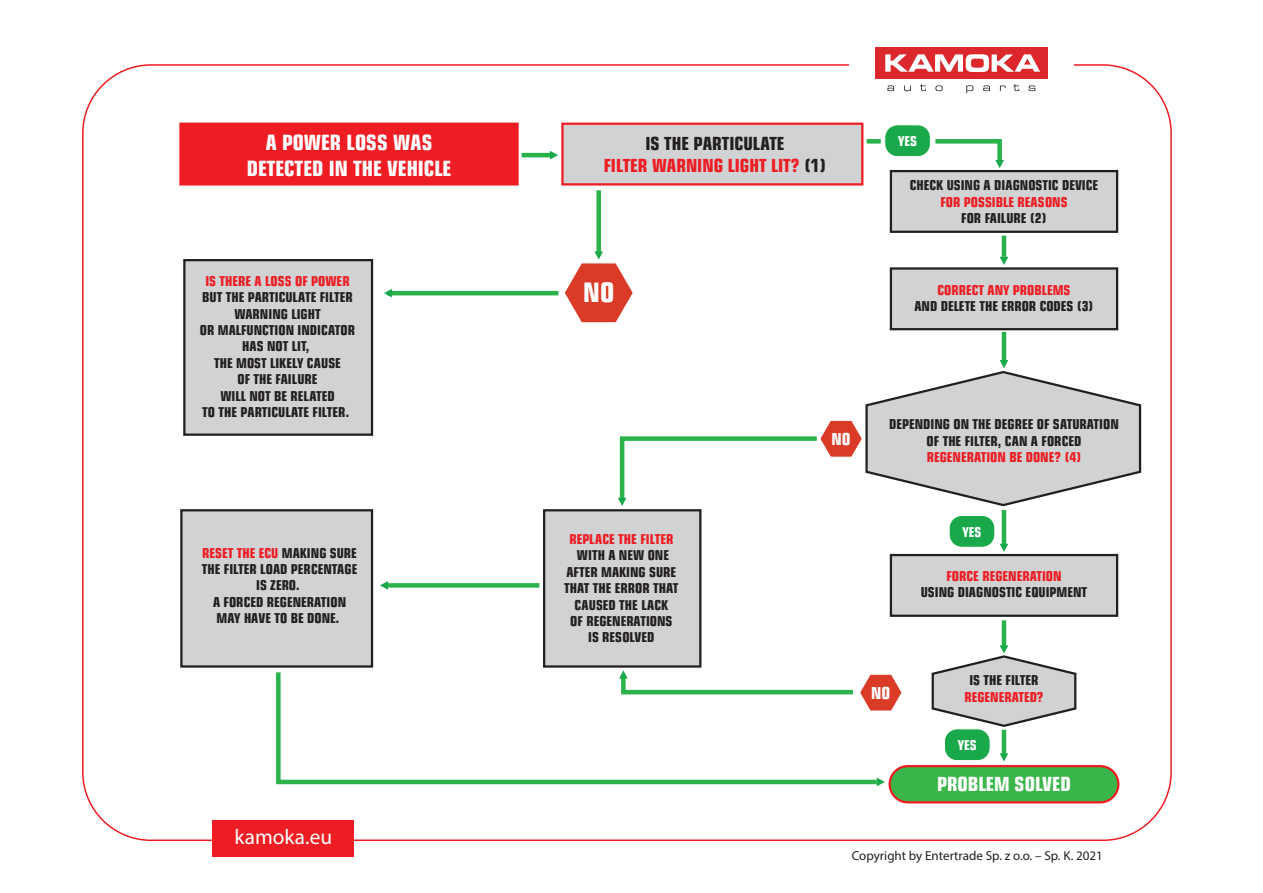
<style>
.page{position:relative;width:1263px;height:893px;background:#fff}
.page>*{position:absolute;margin:0;border:0;box-sizing:border-box;transform-origin:0 0}
.t1{font:700 27.15px "Square 721 Cn EU";color:#fff}
.t2{font:21.3px "Myriad Pro";color:#fff}
.t3{font:700 21.15px/25.5px "Square 721 Cn EU";color:#fff;text-align:center}
.t4{font:700 19.65px "Square 721 Cn EU";color:#fff}
.t5{font:700 18.15px/21.9px "Square 721 Cn EU";color:#ee1d23;text-align:center}
.t6{font:700 16.65px "Square 721 Cn EU";color:#fff}
.t7{font:700 13.8px/16.5px "Square 721 Cn EU";color:#231f20;text-align:center}
.t8{font:700 13.8px "Square 721 Cn EU";color:#ee1d23}
.t9{font:700 13.8px "Square 721 Cn EU";color:#fff}
.t10{font:13.05px "Myriad Pro";color:#231f20}
.s1{color:#231f20}
.s2{color:#ee1d23}
</style>
<div class="page">
<div style="left:179px;top:123px;width:340px;height:63px;background:#ee1d23;border:2px solid #ee1d23"></div>
<div style="left:561px;top:123px;width:302px;height:63px;background:#d1d2d4;border:2px solid #ee1d23"></div>
<div style="left:890px;top:170px;width:228px;height:63px;background:#d1d2d4;border:2px solid #231f20"></div>
<div style="left:890px;top:267px;width:228px;height:63px;background:#d1d2d4;border:2px solid #231f20"></div>
<div style="left:890px;top:554px;width:228px;height:63px;background:#d1d2d4;border:2px solid #231f20"></div>
<div style="left:183px;top:259px;width:190px;height:177px;background:#d1d2d4;border:2px solid #231f20"></div>
<div style="left:180px;top:509px;width:193px;height:159px;background:#d1d2d4;border:2px solid #231f20"></div>
<div style="left:543px;top:509px;width:158px;height:159px;background:#d1d2d4;border:2px solid #231f20"></div>
<div style="left:949px;top:515px;width:46px;height:32px;background:#1aa94a;border-radius:13px"></div>
<div style="left:949px;top:515px;width:46px;height:33px;border:1px solid #fff;border-radius:13px"></div>
<div style="left:944px;top:729px;width:46px;height:32px;background:#1aa94a;border-radius:13px"></div>
<div style="left:944px;top:728px;width:46px;height:33px;border:1px solid #fff;border-radius:13px"></div>
<hr style="left:1002px;top:236px;width:4px;height:21px;background:#2ab34b">
<svg style="left:1000px;top:257px;width:8px;height:8px"></svg>
<hr style="left:1002px;top:332px;width:4px;height:32px;background:#2ab34b">
<hr style="left:1002px;top:510px;width:4px;height:36px;background:#2ab34b">
<svg style="left:1000px;top:544px;width:8px;height:8px"></svg>
<div style="left:890px;top:766px;width:228px;height:36px;background:#3ab54a;border-radius:18px"></div>
<div style="left:888px;top:765px;width:231px;height:38px;border:2px solid #ee1d23;border-radius:18px"></div>
<svg style="left:276px;top:672px;width:602px;height:114px"></svg>
<svg style="left:877px;top:778px;width:8px;height:8px"></svg>
<div style="left:386px;top:583px;width:153px;height:5px;background:#2ab34b"></div>
<svg style="left:380px;top:581px;width:8px;height:9px"></svg>
<svg style="left:618px;top:360px;width:524px;height:147px"></svg>
<svg style="left:619px;top:670px;width:283px;height:42px"></svg>
<div style="left:885px;top:125px;width:45px;height:32px;background:#1aa94a;border-radius:13px"></div>
<div style="left:884px;top:124px;width:47px;height:33px;border:1px solid #fff;border-radius:13px"></div>
<div style="left:596px;top:190px;width:5px;height:64px;background:#2ab34b"></div>
<svg style="left:565px;top:251px;width:68px;height:72px"></svg>
<hr style="left:387px;top:291px;width:171px;height:4px;background:#2ab34b">
<svg style="left:384px;top:289px;width:8px;height:9px"></svg>
<hr style="left:522px;top:153px;width:30px;height:4px;background:#2ab34b">
<svg style="left:550px;top:151px;width:8px;height:8px"></svg>
<svg style="left:935px;top:139px;width:69px;height:29px"></svg>
<div style="left:867px;top:139px;width:14px;height:5px;background:#2ab34b"></div>
<hr style="left:1002px;top:620px;width:4px;height:27px;background:#2ab34b">
<svg style="left:931px;top:645px;width:146px;height:82px"></svg>
<hr style="left:1002px;top:730px;width:4px;height:27px;background:#2ab34b">
<svg style="left:999px;top:753px;width:9px;height:8px"></svg>
<div style="left:212px;top:820px;width:141px;height:36px;background:#ee1d23"></div>
<div style="left:875px;top:47px;width:172px;height:32px;background:#dc272d"></div>
<svg style="left:885px;top:54px;width:155px;height:18px"></svg>
<svg style="left:887px;top:85px;width:7px;height:6px"></svg>
<svg style="left:904px;top:86px;width:7px;height:5px"></svg>
<svg style="left:920px;top:84px;width:6px;height:7px"></svg>
<svg style="left:935px;top:85px;width:8px;height:6px"></svg>
<svg style="left:966px;top:85px;width:7px;height:8px"></svg>
<svg style="left:983px;top:85px;width:7px;height:6px"></svg>
<svg style="left:1000px;top:85px;width:6px;height:6px"></svg>
<svg style="left:1013px;top:84px;width:6px;height:7px"></svg>
<svg style="left:1028px;top:85px;width:7px;height:6px"></svg>
<h3 class="t3" style="left:247px;top:131px;width:206px">A POWER LOSS WAS<br>DETECTED IN THE VEHICLE</h3>
<h3 class="t5" style="left:604px;top:134px;width:224px"><span class="s1">IS THE PARTICULATE<br></span>FILTER WARNING LIGHT LIT? <span class="s1">(1)</span></h3>
<p class="t8" style="left:205px;top:272px;width:146px">IS THERE A LOSS OF POWER</p>
<p class="t7" style="left:200px;top:289px;width:157px">BUT THE PARTICULATE FILTER<br>WARNING LIGHT<br>OR MALFUNCTION INDICATOR<br>HAS NOT LIT,<br>THE MOST LIKELY CAUSE<br>OF THE FAILURE<br>WILL NOT BE RELATED<br>TO THE PARTICULATE FILTER.</p>
<h1 class="t1" style="left:583px;top:275px;width:32px">NO</h1>
<p class="t6" style="left:831px;top:428px;width:21px">NO</p>
<p class="t9" style="left:898px;top:132px;width:20px">YES</p>
<p class="t7" style="left:910px;top:178px;width:190px">CHECK USING A DIAGNOSTIC DEVICE</p>
<p class="t8" style="left:940px;top:193px;width:129px">FOR POSSIBLE REASONS</p>
<p class="t7" style="left:961px;top:210px;width:87px">FOR FAILURE (2)</p>
<p class="t8" style="left:938px;top:281px;width:134px">CORRECT ANY PROBLEMS</p>
<p class="t7" style="left:914px;top:298px;width:181px">AND DELETE THE ERROR CODES (3)</p>
<p class="t7" style="left:889px;top:417px;width:231px">DEPENDING ON THE DEGREE OF SATURATION<br>OF THE FILTER, CAN A FORCED</p>
<p class="t8" style="left:927px;top:449px;width:156px">REGENERATION BE DONE? (4)</p>
<p class="t7" style="left:202px;top:545px;width:157px"><span class="s2">RESET THE ECU</span> MAKING SURE<br>THE FILTER LOAD PERCENTAGE<br>IS ZERO.<br>A FORCED REGENERATION<br>MAY HAVE TO BE DONE.</p>
<h2 class="t2" style="left:235px;top:824px;width:99px">kamoka.eu</h2>
<p class="t8" style="left:569px;top:530px;width:105px">REPLACE THE FILTER</p>
<p class="t7" style="left:564px;top:547px;width:116px">WITH A NEW ONE<br>AFTER MAKING SURE<br>THAT THE ERROR THAT<br>CAUSED THE LACK<br>OF REGENERATIONS<br>IS RESOLVED</p>
<p class="t6" style="left:871px;top:682px;width:21px">NO</p>
<p class="t9" style="left:962px;top:523px;width:20px">YES</p>
<p class="t8" style="left:946px;top:567px;width:117px">FORCE REGENERATION</p>
<p class="t7" style="left:921px;top:584px;width:168px">USING DIAGNOSTIC EQUIPMENT</p>
<p class="t7" style="left:969px;top:672px;width:71px">IS THE FILTER</p>
<p class="t8" style="left:964px;top:688px;width:81px">REGENERATED?</p>
<p class="t9" style="left:958px;top:736px;width:20px">YES</p>
<h3 class="t4" style="left:937px;top:772px;width:135px">PROBLEM SOLVED</h3>
<p class="t10" style="left:852px;top:848px;width:253px">Copyright by Entertrade Sp. z o.o. – Sp. K. 2021</p>
</div>
